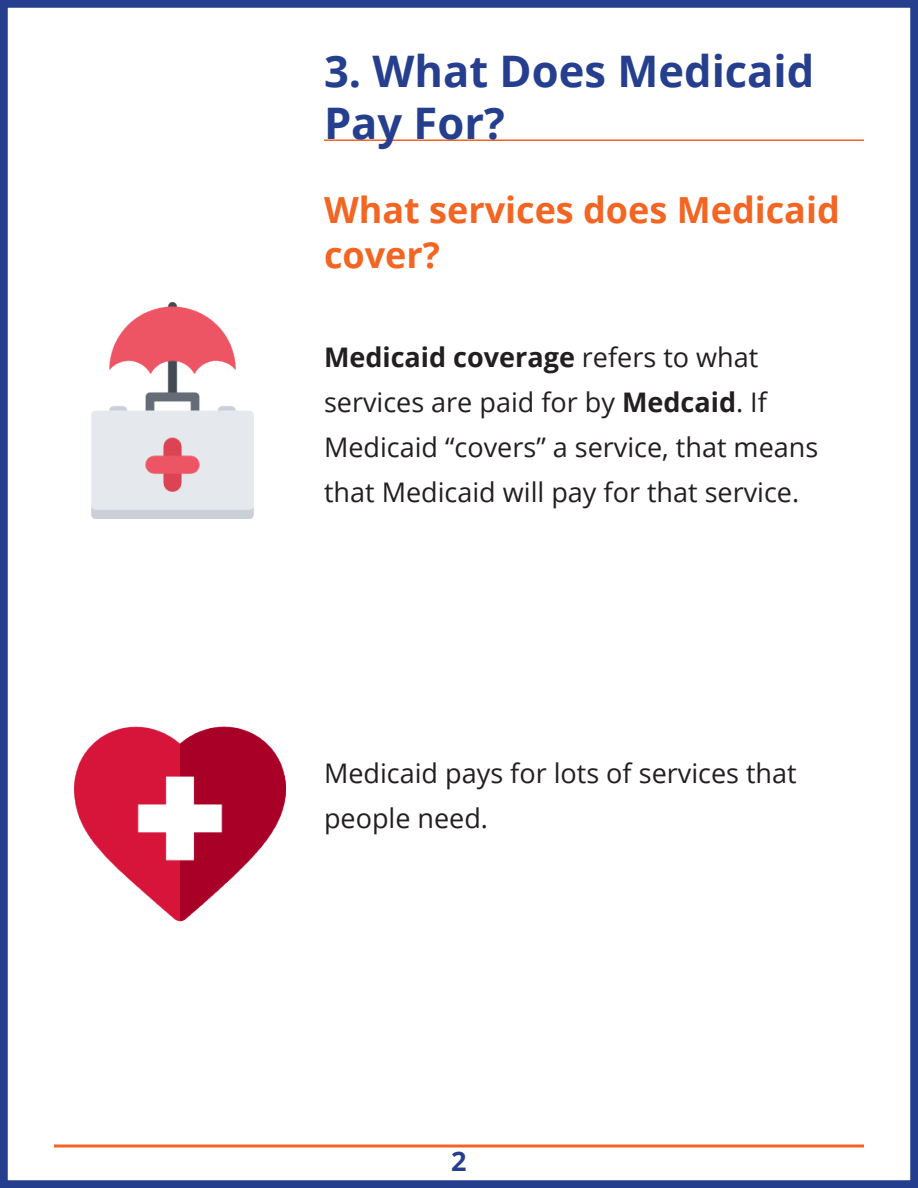
<style>
.page{position:relative;width:918px;height:1188px;background:#fff}
.page>*{position:absolute;margin:0;border:0;box-sizing:border-box;transform-origin:0 0}
.Section_header{font:700 43.5px/52.2px "Open Sans";color:#253f8e}
.Header_Lv_2{font:700 36px/45px "Open Sans";color:#f26522}
.Body_Text__P{font:27px/45px "Open Sans";color:#231f20}
.t1{font:700 27px "Open Sans";color:#253f8e}
.s1{font-weight:700}
</style>
<div class="page">
<svg style="left:54px;top:1144px;width:810px;height:4px;background:#f58b59"></svg>
<div style="left:0;top:0;width:918px;height:1188px;border:8px solid #253f8e"></div>
<hr style="left:324px;top:139px;width:540px;height:2px;background:#f26522">
<img style="left:91px;top:303px;width:163px;height:216px">
<img style="left:74px;top:726px;width:212px;height:196px">
<p class="Section_header" style="left:324px;top:44px;width:492px">3. What Does Medicaid<br>Pay For?</p>
<p class="Header_Lv_2" style="left:324px;top:187px;width:517px">What services does Medicaid cover?</p>
<p class="Body_Text__P" style="left:324px;top:334px;width:496px"><span class="s1">Medicaid coverage</span> refers to what services are paid for by <span class="s1">Medcaid</span>. If Medicaid “covers” a service, that means that Medicaid will pay for that service.</p>
<p class="Body_Text__P" style="left:324px;top:750px;width:474px">Medicaid pays for lots of services that people need.</p>
<p class="t1" style="left:451px;top:1142px;width:17px">2</p>
</div>
